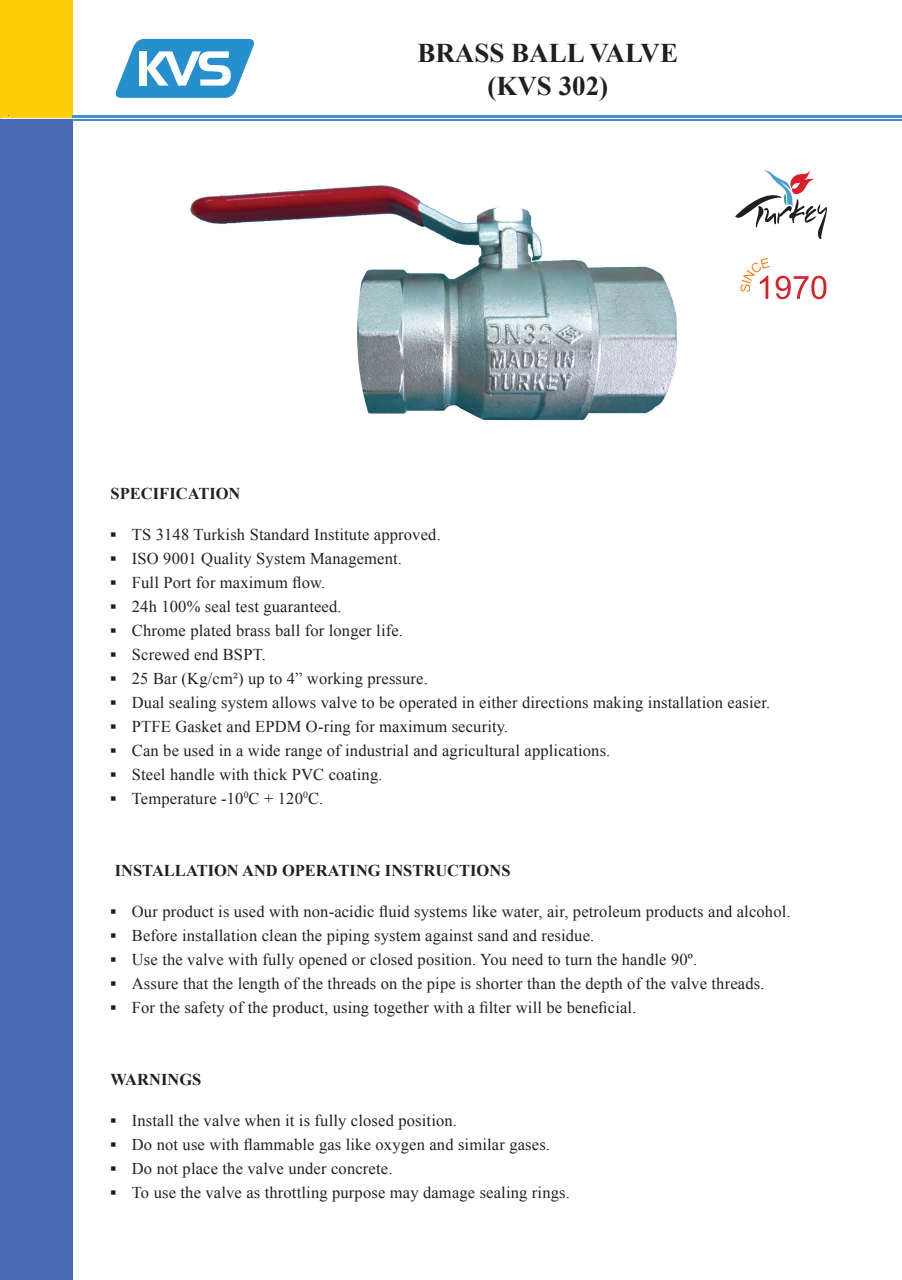
<style>
.page{position:relative;width:902px;height:1280px;background:#fff}
.page>*{position:absolute;margin:0;border:0;box-sizing:border-box;transform-origin:0 0}
.de_muc{font:700 27px "Times New Roman";color:#231f20}
.bullets{font:16.5px "Times New Roman";letter-spacing:.01em;color:#231f20}
.tieu_de{font:700 16.5px "Times New Roman";color:#231f20}
.s1{font-weight:700}
</style>
<div class="page">
<svg style="left:116px;top:39px;width:138px;height:59px"></svg>
<div style="left:0;top:0;width:73px;height:118px;background:#fecd08"></div>
<div style="left:0;top:118px;width:73px;height:1162px;background:#4868b1"></div>
<svg style="left:73px;top:115px;width:828px;height:6px;background:#4690cd"></svg>
<hr style="left:0;top:118px;width:901px;height:1px;background:#fff">
<svg style="left:735px;top:170px;width:91px;height:69px"></svg>
<svg style="left:775px;top:276px;width:51px;height:23px"></svg>
<svg style="left:740px;top:258px;width:29px;height:41px"></svg>
<img style="left:190px;top:185px;width:487px;height:236px">
<p class="de_muc" style="left:417px;top:35px;width:262px">BRASS BALL VALVE</p>
<p class="de_muc" style="left:487px;top:67px;width:122px">(KVS 302)</p>
<p class="tieu_de" style="left:111px;top:482px;width:131px">SPECIFICATION</p>
<p class="bullets" style="left:111px;top:523px;width:331px"><span class="s1">▪</span> TS 3148 Turkish Standard Institute approved.</p>
<p class="bullets" style="left:111px;top:547px;width:293px"><span class="s1">▪</span> ISO 9001 Quality System Management.</p>
<p class="bullets" style="left:111px;top:571px;width:216px"><span class="s1">▪</span> Full Port for maximum flow.</p>
<p class="bullets" style="left:111px;top:595px;width:232px"><span class="s1">▪</span> 24h 100% seal test guaranteed.</p>
<p class="bullets" style="left:111px;top:619px;width:294px"><span class="s1">▪</span> Chrome plated brass ball for longer life.</p>
<p class="bullets" style="left:111px;top:643px;width:157px"><span class="s1">▪</span> Screwed end BSPT.</p>
<p class="bullets" style="left:111px;top:667px;width:319px"><span class="s1">▪</span> 25 Bar (Kg/cm²) up to 4” working pressure.</p>
<p class="bullets" style="left:111px;top:691px;width:661px"><span class="s1">▪</span> Dual sealing system allows valve to be operated in either directions making installation easier.</p>
<p class="bullets" style="left:111px;top:715px;width:399px"><span class="s1">▪</span> PTFE Gasket and EPDM O-ring for maximum security.</p>
<p class="bullets" style="left:111px;top:739px;width:501px"><span class="s1">▪</span> Can be used in a wide range of industrial and agricultural applications.</p>
<p class="bullets" style="left:111px;top:763px;width:273px"><span class="s1">▪</span> Steel handle with thick PVC coating.</p>
<p class="bullets" style="left:111px;top:787px;width:214px"><span class="s1">▪</span> Temperature -10<sup>0</sup>C + 120<sup>0</sup>C.</p>
<p class="tieu_de" style="left:115px;top:859px;width:397px">INSTALLATION AND OPERATING INSTRUCTIONS</p>
<p class="bullets" style="left:111px;top:900px;width:681px"><span class="s1">▪</span> Our product is used with non-acidic fluid systems like water, air, petroleum products and alcohol.</p>
<p class="bullets" style="left:111px;top:924px;width:485px"><span class="s1">▪</span> Before installation clean the piping system against sand and residue.</p>
<p class="bullets" style="left:111px;top:948px;width:588px"><span class="s1">▪</span> Use the valve with fully opened or closed position. You need to turn the handle 90º.</p>
<p class="bullets" style="left:111px;top:972px;width:655px"><span class="s1">▪</span> Assure that the length of the threads on the pipe is shorter than the depth of the valve threads.</p>
<p class="bullets" style="left:111px;top:996px;width:527px"><span class="s1">▪</span> For the safety of the product, using together with a filter will be beneficial.</p>
<p class="tieu_de" style="left:111px;top:1068px;width:92px">WARNINGS</p>
<p class="bullets" style="left:111px;top:1109px;width:348px"><span class="s1">▪</span> Install the valve when it is fully closed position.</p>
<p class="bullets" style="left:111px;top:1133px;width:441px"><span class="s1">▪</span> Do not use with flammable gas like oxygen and similar gases.</p>
<p class="bullets" style="left:111px;top:1157px;width:283px"><span class="s1">▪</span> Do not place the valve under concrete.</p>
<p class="bullets" style="left:111px;top:1181px;width:460px"><span class="s1">▪</span> To use the valve as throttling purpose may damage sealing rings.</p>
</div>
